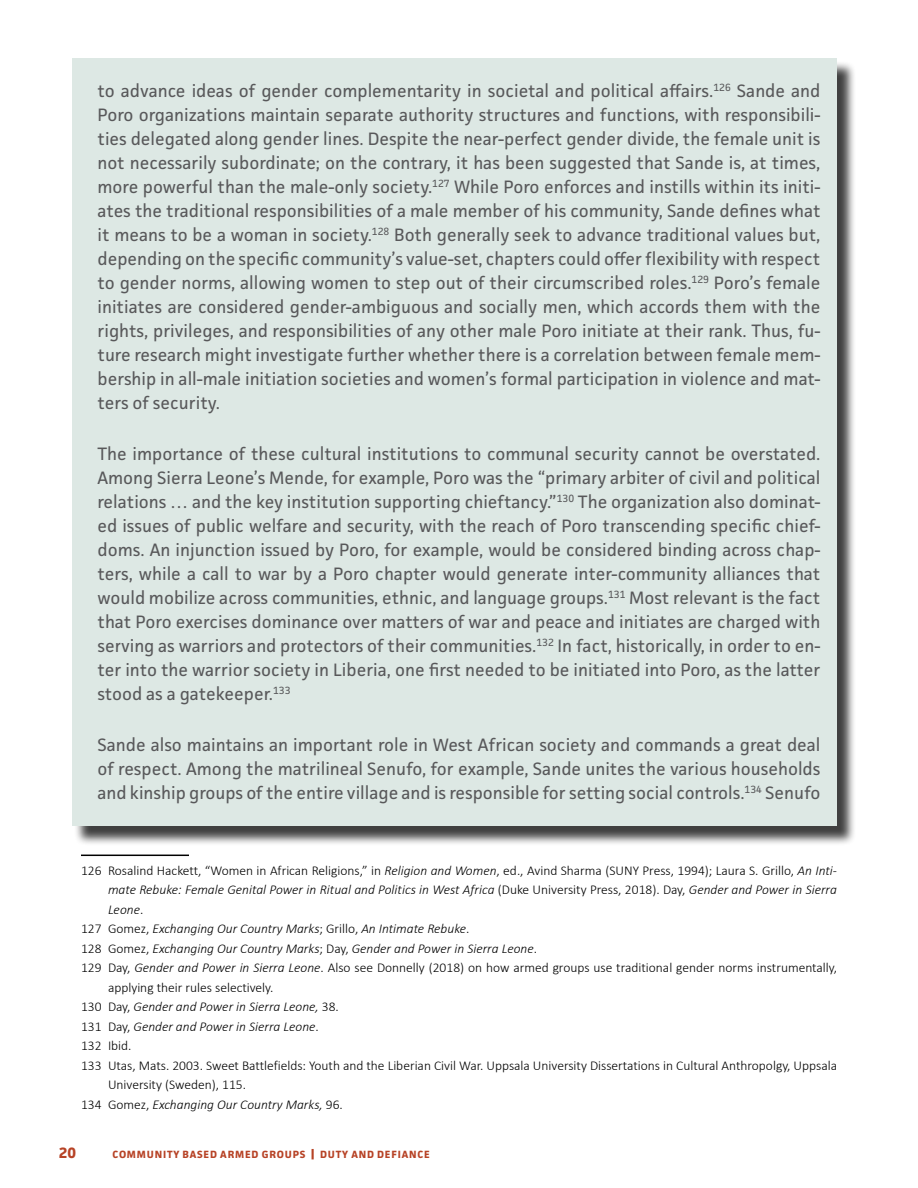
<style>
.page{position:relative;width:918px;height:1188px;background:#fff}
.page>*{position:absolute;margin:0;border:0;box-sizing:border-box;transform-origin:0 0}
.t1{font:18px/24px "Facit";color:#58585a;text-align:justify}
.t2{font:700 15px "Facit";color:#b74326}
.t3{font:300 13.5px "Calibri";color:#000}
.t4{font:italic 300 13.5px "Calibri";color:#000}
.t5{font:700 10.5px "Facit";letter-spacing:.08em;color:#b74326}
.s1{font-style:italic}
.s2{font-style:normal}
</style>
<div class="page">
<div style="left:75px;top:61px;width:781px;height:785px;background:#000;opacity:.75"></div>
<div style="left:72px;top:58px;width:765px;height:768px;background:#dde8e4"></div>
<hr style="left:81px;top:855px;width:108px;height:1px;background:#000">
<p class="t1" style="left:97px;top:78px;width:725px">to advance ideas of gender complementarity in societal and political affairs.<sup>126</sup> Sande and Poro organizations maintain separate authority structures and functions, with responsibili&shy;ties delegated along gender lines. Despite the near-perfect gender divide, the female unit is not necessarily subordinate; on the contrary, it has been suggested that Sande is, at times, more powerful than the male-only society.<sup>127</sup> While Poro enforces and instills within its initi&shy;ates the traditional responsibilities of a male member of his community, Sande defines what it means to be a woman in society.<sup>128</sup> Both generally seek to advance traditional values but, depending on the specific community’s value-set, chapters could offer flexibility with respect to gender norms, allowing women to step out of their circumscribed roles.<sup>129</sup> Poro’s female initiates are considered gender-ambiguous and socially men, which accords them with the rights, privileges, and responsibilities of any other male Poro initiate at their rank. Thus, fu&shy;ture research might investigate further whether there is a correlation between female mem&shy;bership in all-male initiation societies and women’s formal participation in violence and mat&shy;ters of security.</p>
<p class="t1" style="left:97px;top:441px;width:725px">The importance of these cultural institutions to communal security cannot be overstated.<br>Among Sierra Leone’s Mende, for example, Poro was the “primary arbiter of civil and political relations … and the key institution supporting chieftancy.”<sup>130</sup> The organization also dominat&shy;ed issues of public welfare and security, with the reach of Poro transcending specific chief&shy;doms. An injunction issued by Poro, for example, would be considered binding across chap&shy;ters, while a call to war by a Poro chapter would generate inter-community alliances that would mobilize across communities, ethnic, and language groups.<sup>131</sup> Most relevant is the fact that Poro exercises dominance over matters of war and peace and initiates are charged with serving as warriors and protectors of their communities.<sup>132</sup> In fact, historically, in order to en&shy;ter into the warrior society in Liberia, one first needed to be initiated into Poro, as the latter stood as a gatekeeper.<sup>133</sup></p>
<p class="t1" style="left:98px;top:732px;width:724px">Sande also maintains an important role in West African society and commands a great deal of respect. Among the matrilineal Senufo, for example, Sande unites the various households and kinship groups of the entire village and is responsible for setting social controls.<sup>134</sup> Senufo</p>
<p class="t3" style="left:81px;top:865px;width:757px">126 Rosalind Hackett, “Women in African Religions,” in <span class="s1">Religion and Women</span>, ed., Avind Sharma (SUNY Press, 1994); Laura S. Grillo, <span class="s1">An Inti-</span></p>
<p class="t4" style="left:108px;top:884px;width:731px">mate Rebuke: Female Genital Power in Ritual and Politics in West Africa <span class="s2">(Duke University Press, 2018). Day,</span> Gender and Power in Sierra</p>
<p class="t4" style="left:108px;top:904px;width:37px">Leone<span class="s2">.</span></p>
<p class="t4" style="left:81px;top:923px;width:390px"><span class="s2">127 Gomez,</span> Exchanging Our Country Marks<span class="s2">; Grillo,</span> An Intimate Rebuke<span class="s2">.</span></p>
<p class="t4" style="left:81px;top:943px;width:457px"><span class="s2">128 Gomez,</span> Exchanging Our Country Marks<span class="s2">; Day,</span> Gender and Power in Sierra Leone<span class="s2">.</span></p>
<p class="t3" style="left:81px;top:962px;width:758px">129 Day, <span class="s1">Gender and Power in Sierra Leone</span>. Also see Donnelly (2018) on how armed groups use traditional gender norms instrumentally,</p>
<p class="t3" style="left:108px;top:982px;width:167px">applying their rules selectively.</p>
<p class="t4" style="left:81px;top:1001px;width:259px"><span class="s2">130 Day,</span> Gender and Power in Sierra Leone, <span class="s2">38.</span></p>
<p class="t4" style="left:81px;top:1021px;width:239px"><span class="s2">131 Day,</span> Gender and Power in Sierra Leone<span class="s2">.</span></p>
<p class="t3" style="left:81px;top:1040px;width:52px">132 Ibid.</p>
<p class="t3" style="left:81px;top:1060px;width:758px">133 Utas, Mats. 2003. Sweet Battlefields: Youth and the Liberian Civil War. Uppsala University Dissertations in Cultural Anthropolgy, Uppsala</p>
<p class="t3" style="left:108px;top:1079px;width:140px">University (Sweden), 115.</p>
<p class="t4" style="left:81px;top:1099px;width:263px"><span class="s2">134 Gomez,</span> Exchanging Our Country Marks, <span class="s2">96.</span></p>
<p class="t2" style="left:58px;top:1144px;width:19px">20</p>
<p class="t5" style="left:113px;top:1148px;width:319px">COMMUNITY BASED ARMED GROUPS | DUTY AND DEFIANCE</p>
</div>
